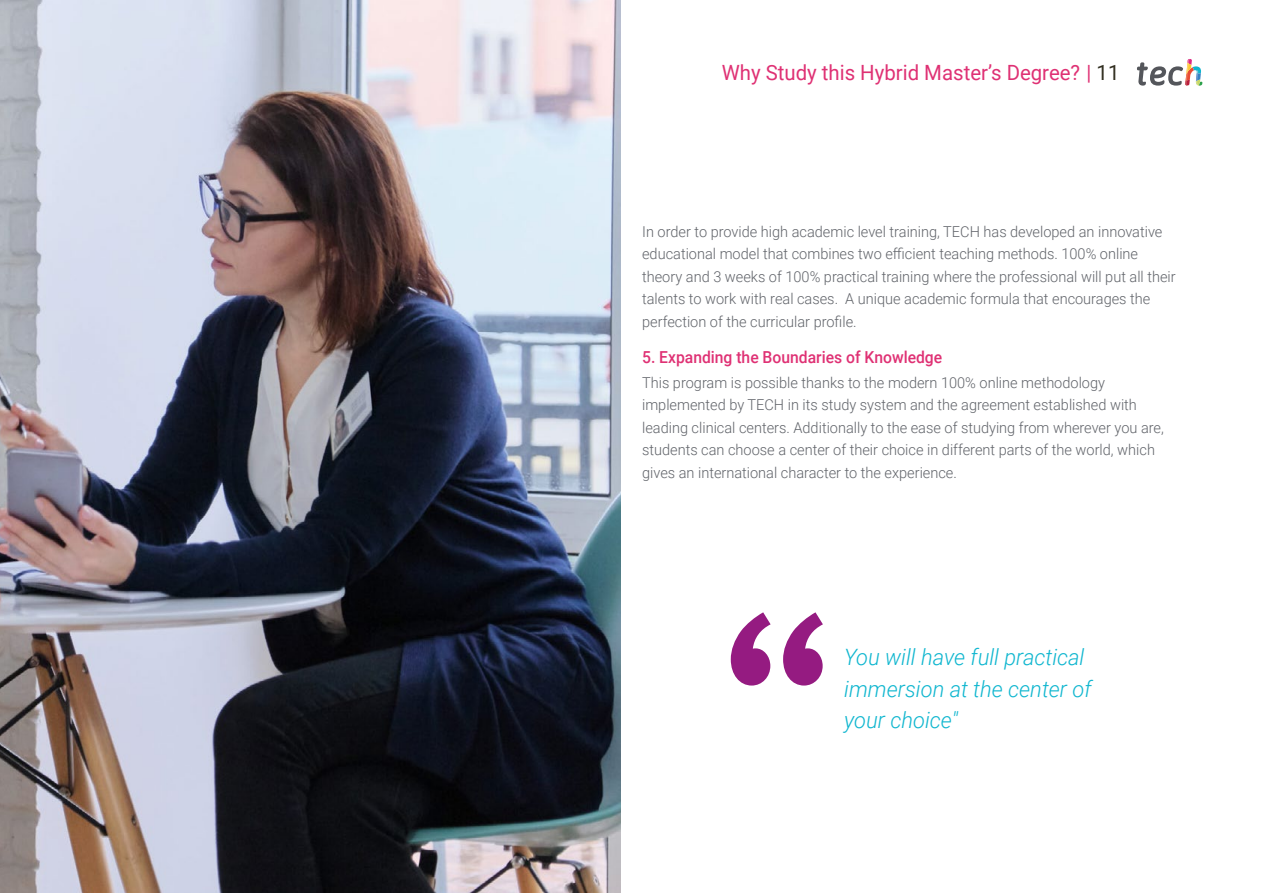
<style>
.page{position:relative;width:1263px;height:893px;background:#fff}
.page>*{position:absolute;margin:0;border:0;box-sizing:border-box;transform-origin:0 0}
.t1{font:italic 300 22.5px/31.5px "Roboto";color:#0fb6cf}
.t2{font:21px "Roboto";color:#df3174}
.t3{font:500 16.5px "Roboto";color:#df3174;scale:.95 1}
.t4{font:300 15px/22.5px "Roboto";color:#61646a}
.s1{color:#312e20}
</style>
<div class="page">
<svg style="left:1137px;top:59px;width:65px;height:27px"></svg>
<img style="left:0;top:0;width:621px;height:893px">
<svg style="left:731px;top:612px;width:92px;height:74px"></svg>
<h2 class="t2" style="left:722px;top:57px;width:399px">Why Study this Hybrid Master’s Degree? | <span class="s1">11</span></h2>
<p class="t4" style="left:642px;top:219px;width:535px">In order to provide high academic level training, TECH has developed an innovative educational model that combines two efficient teaching methods. 100% online theory and 3 weeks of 100% practical training where the professional will put all their talents to work with real cases. A unique academic formula that encourages the perfection of the curricular profile.</p>
<p class="t3" style="left:642px;top:345px;width:317px">5. Expanding the Boundaries of Knowledge</p>
<p class="t4" style="left:642px;top:370px;width:523px">This program is possible thanks to the modern 100% online methodology implemented by TECH in its study system and the agreement established with leading clinical centers. Additionally to the ease of studying from wherever you are, students can choose a center of their choice in different parts of the world, which gives an international character to the experience.</p>
<h1 class="t1" style="left:844px;top:640px;width:249px">You will have full practical immersion at the center of your choice"</h1>
</div>
